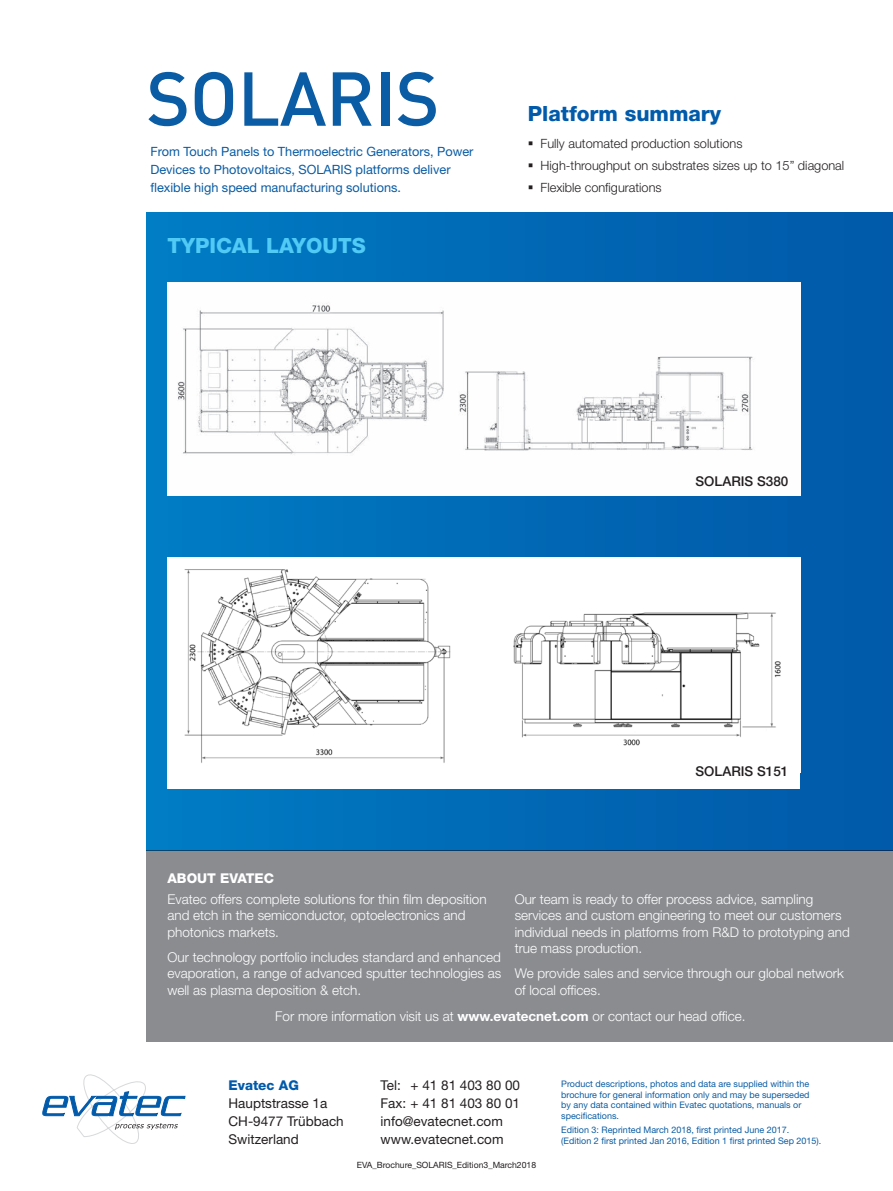
<style>
.page{position:relative;width:893px;height:1191px;background:#fff}
.page>*{position:absolute;margin:0;border:0;box-sizing:border-box;transform-origin:0 0}
.t1{font:500 75px "DIN";letter-spacing:-.01em;color:#0a5ca4}
.Choice_process{font:800 21px "Helvetica Neue LT Pro";color:#015aaa}
.Choice_process-2{font:800 21px "Helvetica Neue LT Pro";color:#51caf5}
.Back_Cover_Text_Adam{font:300 13.5px/16.5px "Helvetica Neue LT Pro";color:#fff}
.t2{font:13.5px "Helvetica Neue LT Pro";color:#231f20}
.Choice_process-3{font:500 13.5px "Helvetica Neue LT Pro";color:#231f20}
.Choice_process-4{font:800 13.5px "Helvetica Neue LT Pro";color:#fff}
.t3{font:800 13.5px "Helvetica Neue LT Pro";color:#015aaa}
.t4{font:12.75px/18px "Helvetica Neue LT Pro";color:#0a5ca4}
.t5{font:300 12.75px "Helvetica Neue LT Pro";color:#231f20}
.t6{font:9px/10.5px "Helvetica Neue LT Pro";color:#0a5ca4}
.t7{font:8.7px "Helvetica Neue LT Pro";color:#231f20}
.s1{font-weight:700}
</style>
<div class="page">
<div style="left:146px;top:850px;width:747px;height:192px;background:#8a8c90"></div>
<div style="left:146px;top:213px;width:747px;height:637px;background:linear-gradient(to right,#007cc3,#0359a9)"></div>
<svg style="left:43px;top:1074px;width:142px;height:69px"></svg>
<img style="left:167px;top:283px;width:633px;height:213px">
<div style="left:167px;top:557px;width:633px;height:232px;background:#fff"></div>
<img style="left:184px;top:569px;width:597px;height:194px">
<p class="t1" style="left:146px;top:51px;width:295px">SOLARIS</p>
<p class="t4" style="left:150px;top:143px;width:325px">From Touch Panels to Thermoelectric Generators, Power<br>Devices to Photovoltaics, SOLARIS platforms deliver flexible high speed manufacturing solutions.</p>
<p class="Choice_process-2" style="left:167px;top:233px;width:200px">TYPICAL LAYOUTS</p>
<p class="Choice_process" style="left:528px;top:101px;width:195px">Platform summary</p>
<p class="t5" style="left:541px;top:136px;width:203px">Fully automated production solutions</p>
<p class="t5" style="left:541px;top:158px;width:305px">High-throughput on substrates sizes up to 15” diagonal</p>
<p class="t5" style="left:541px;top:180px;width:123px">Flexible configurations</p>
<p class="Choice_process-3" style="left:696px;top:473px;width:94px">SOLARIS S380</p>
<p class="Choice_process-3" style="left:696px;top:763px;width:94px">SOLARIS S151</p>
<p class="Choice_process-4" style="left:167px;top:870px;width:108px">ABOUT EVATEC</p>
<p class="Back_Cover_Text_Adam" style="left:167px;top:890px;width:321px">Evatec offers complete solutions for thin film deposition and etch in the semiconductor, optoelectronics and photonics markets.</p>
<p class="Back_Cover_Text_Adam" style="left:167px;top:948px;width:335px;text-align:justify">Our technology portfolio includes standard and enhanced evaporation, a range of advanced sputter technologies as well as plasma deposition &amp; etch.</p>
<p class="Back_Cover_Text_Adam" style="left:515px;top:890px;width:337px">Our team is ready to offer process advice, sampling services and custom engineering to meet our customers individual needs in platforms from R&amp;D to prototyping and true mass production.</p>
<p class="Back_Cover_Text_Adam" style="left:515px;top:964px;width:331px">We provide sales and service through our global network of local offices.</p>
<p class="Back_Cover_Text_Adam" style="left:275px;top:1008px;width:472px">For more information visit us at <span class="s1">www.evatecnet.com</span> or contact our head office.</p>
<p class="t3" style="left:229px;top:1077px;width:72px">Evatec AG</p>
<p class="t2" style="left:229px;top:1094px;width:100px">Hauptstrasse 1a</p>
<p class="t2" style="left:229px;top:1112px;width:117px">CH-9477 Trübbach</p>
<p class="t2" style="left:229px;top:1130px;width:72px">Switzerland</p>
<p class="t2" style="left:381px;top:1076px;width:141px">Tel: + 41 81 403 80 00</p>
<p class="t2" style="left:381px;top:1094px;width:141px">Fax: + 41 81 403 80 01</p>
<p class="t2" style="left:381px;top:1112px;width:124px">info@evatecnet.com</p>
<p class="t2" style="left:381px;top:1130px;width:124px">www.evatecnet.com</p>
<p class="t7" style="left:357px;top:1159px;width:181px">EVA_Brochure_SOLARIS_Edition3_March2018</p>
<p class="t6" style="left:561px;top:1078px;width:250px">Product descriptions, photos and data are supplied within the brochure for general information only and may be superseded by any data contained within Evatec quotations, manuals or specifications.</p>
<p class="t6" style="left:561px;top:1124px;width:262px">Edition 3: Reprinted March 2018, first printed June 2017. (Edition 2 first printed Jan 2016, Edition 1 first printed Sep 2015).</p>
</div>
